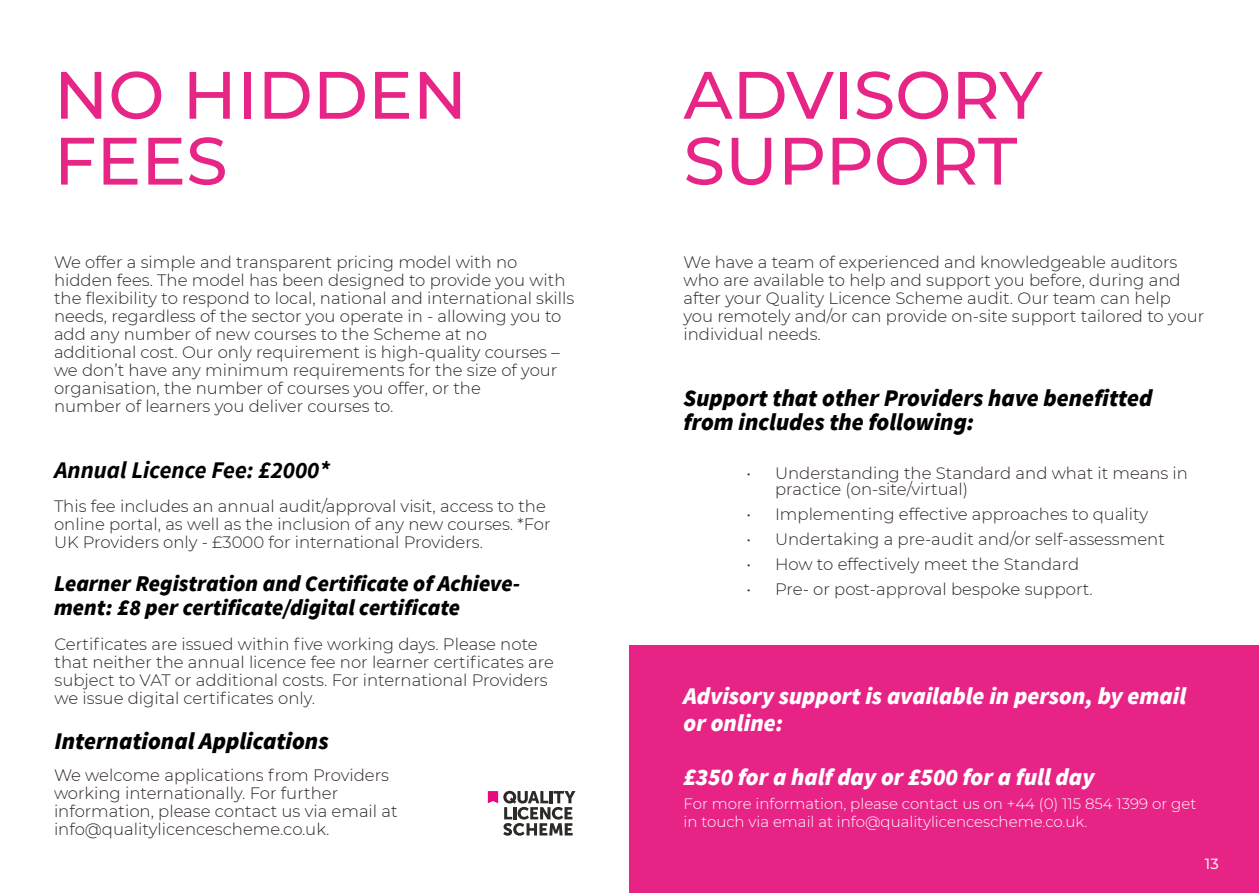
<style>
.page{position:relative;width:1259px;height:893px;background:#fff}
.page>*{position:absolute;margin:0;border:0;box-sizing:border-box;transform-origin:0 0}
.t1{font:500 66.9px/65.8px "Montserrat";color:#e72586}
.t2{font:italic 900 23.85px/24px "Source Sans Pro";color:#000}
.t3{font:italic 900 23.85px/27px "Source Sans Pro";color:#fff}
.t4{font:italic 700 23.85px "Source Sans Pro";color:#000}
.t5{font:italic 900 22.5px/24px "Source Sans Pro";color:#000}
.t6{font:300 16.5px/18px "Montserrat";color:#2e2524}
.t7{font:300 15px/18px "Montserrat";color:#fff}
.t8{font:500 14.7px "Montserrat";color:#ece9e9}
</style>
<div class="page">
<div style="left:629px;top:645px;width:630px;height:248px;background:#e72486"></div>
<svg style="left:488px;top:791px;width:87px;height:45px"></svg>
<h1 class="t1" style="left:54px;top:59px;width:415px">NO HIDDEN<br>FEES</h1>
<p class="t6" style="left:54px;top:252px;width:522px">We offer a simple and transparent pricing model with no hidden fees. The model has been designed to provide you with the flexibility to respond to local, national and international skills needs, regardless of the sector you operate in - allowing you to add any number of new courses to the Scheme at no<br>additional cost. Our only requirement is high-quality courses – we don’t have any minimum requirements for the size of your organisation, the number of courses you offer, or the<br>number of learners you deliver courses to.</p>
<h2 class="t4" style="left:54px;top:454px;width:277px">Annual Licence Fee: £2000*</h2>
<p class="t6" style="left:54px;top:497px;width:498px">This fee includes an annual audit/approval visit, access to the online portal, as well as the inclusion of any new courses. *For<br>UK Providers only - £3000 for international Providers.</p>
<h3 class="t5" style="left:54px;top:570px;width:467px">Learner Registration and Certificate of Achieve&shy;ment: £8 per certificate/digital certificate</h3>
<p class="t6" style="left:54px;top:635px;width:501px">Certificates are issued within five working days. Please note that neither the annual licence fee nor learner certificates are subject to VAT or additional costs. For international Providers we issue digital certificates only.</p>
<h2 class="t2" style="left:54px;top:729px;width:276px">International Applications</h2>
<p class="t6" style="left:54px;top:766px;width:345px">We welcome applications from Providers working internationally. For further information, please contact us via email at info@qualitylicencescheme.co.uk.</p>
<h1 class="t1" style="left:683px;top:59px;width:360px">ADVISORY<br>SUPPORT</h1>
<p class="t6" style="left:683px;top:252px;width:522px">We have a team of experienced and knowledgeable auditors who are available to help and support you before, during and after your Quality Licence Scheme audit. Our team can help you remotely and/or can provide on-site support tailored to your individual needs.</p>
<h2 class="t2" style="left:683px;top:385px;width:470px">Support that other Providers have benefitted from includes the following:</h2>
<p class="t6" style="left:775px;top:464px;width:414px;line-height:16.5px;text-indent:-28px">• Understanding the Standard and what it means in practice (on-site/virtual)</p>
<p class="t6" style="left:746px;top:505px;width:403px">• Implementing effective approaches to quality</p>
<p class="t6" style="left:746px;top:530px;width:420px">• Undertaking a pre-audit and/or self-assessment</p>
<p class="t6" style="left:746px;top:555px;width:334px">• How to effectively meet the Standard</p>
<p class="t6" style="left:746px;top:580px;width:348px">• Pre- or post-approval bespoke support.</p>
<h2 class="t3" style="left:683px;top:682px;width:504px">Advisory support is available in person, by email or online:</h2>
<h2 class="t3" style="left:683px;top:763px;width:412px">£350 for a half day or £500 for a full day</h2>
<p class="t7" style="left:683px;top:794px;width:514px">For more information, please contact us on +44 (0) 115 854 1399 or get in touch via email at info@qualitylicencescheme.co.uk.</p>
<p class="t8" style="left:1205px;top:853px;width:15px">13</p>
</div>
